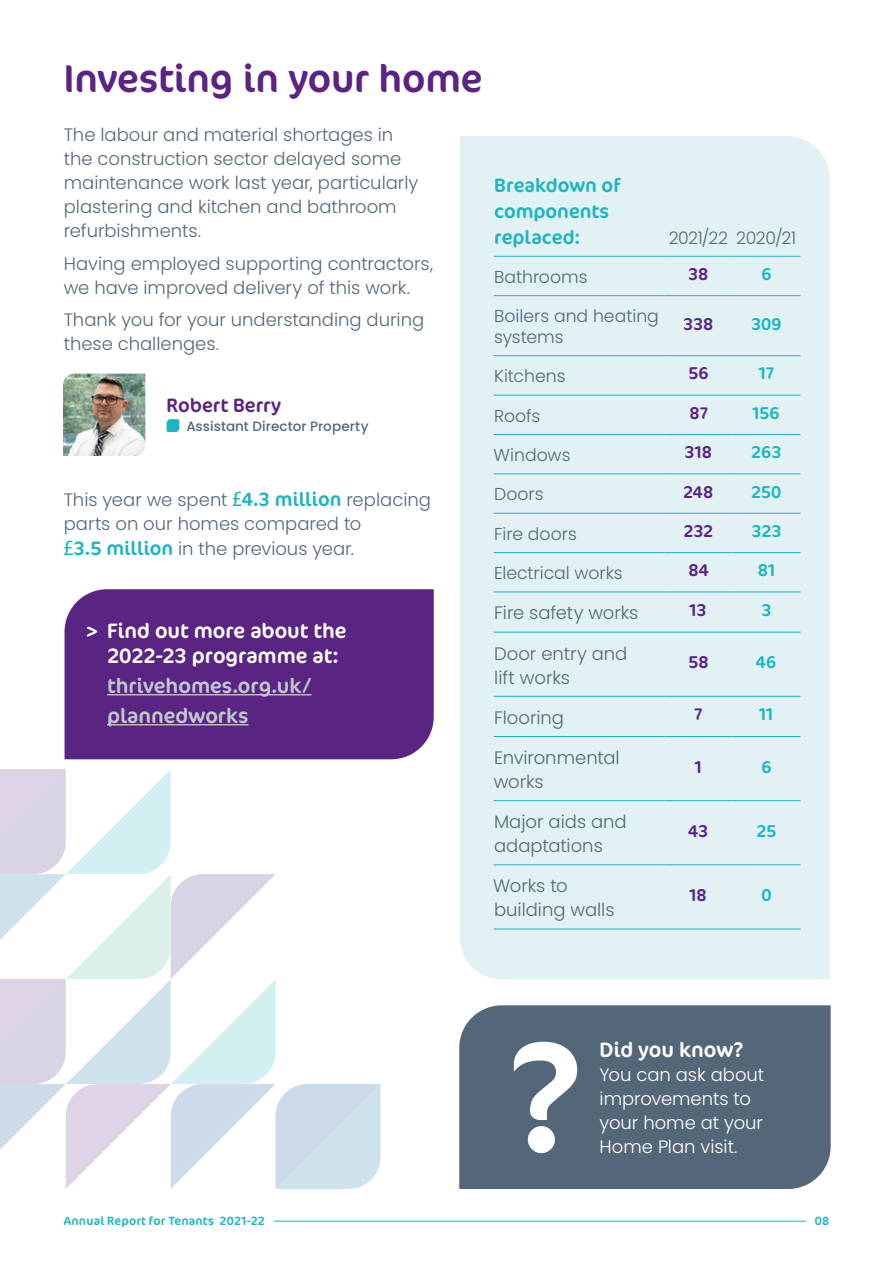
<style>
.page{position:relative;width:893px;height:1263px;background:#fff}
.page>*{position:absolute;margin:0;border:0;box-sizing:border-box;transform-origin:0 0}
.t1{font:157.35px "Cocon";color:#fff}
.t2{font:39px "Cocon";letter-spacing:-.005em;color:#5a2483}
.t3{font:21px/25.2px "Cocon";color:#fff}
.t4{font:21px/30px "Cocon";color:#c0c7cd}
.t5{font:19.5px/25.5px "Cocon";color:#1cb5c0}
.t6{font:19.5px "Cocon";color:#5a2483}
.t7{font:300 18px/24px "Poppins";color:#546779}
.t8{font:300 18px/24px "Poppins";color:#fff}
.t9{font:300 17.25px/20.7px "Poppins";color:#546779}
.t10{font:17.25px "Cocon";letter-spacing:-.005em;color:#5a2483}
.t11{font:17.25px "Cocon";letter-spacing:-.005em;color:#1cb5c0}
.t12{font:300 17.25px "Poppins";letter-spacing:-.025em;color:#546779}
.t13{font:500 13.5px "Poppins";letter-spacing:.005em;color:#546779}
.t14{font:12px "Cocon";letter-spacing:.015em;color:#1cb5c0}
.s1{font-family:"Cocon";font-weight:400;font-size:19.5px;color:#1cb5c0}
</style>
<div class="page">
<svg style="left:167px;top:419px;width:12px;height:13px"></svg>
<img style="left:63px;top:374px;width:82px;height:82px">
<div style="left:460px;top:136px;width:370px;height:843px;background:#e1f1f4"></div>
<hr style="left:494px;top:256px;width:170px;height:1px;background:#1cb5c0">
<hr style="left:664px;top:256px;width:68px;height:1px;background:#1cb5c0">
<hr style="left:732px;top:256px;width:68px;height:1px;background:#1cb5c0">
<hr style="left:494px;top:295px;width:170px;height:1px;background:#1cb5c0">
<hr style="left:664px;top:295px;width:68px;height:1px;background:#1cb5c0">
<hr style="left:732px;top:295px;width:68px;height:1px;background:#1cb5c0">
<hr style="left:494px;top:355px;width:170px;height:1px;background:#1cb5c0">
<hr style="left:664px;top:355px;width:68px;height:1px;background:#1cb5c0">
<hr style="left:732px;top:355px;width:68px;height:1px;background:#1cb5c0">
<hr style="left:494px;top:395px;width:170px;height:1px;background:#1cb5c0">
<hr style="left:664px;top:395px;width:68px;height:1px;background:#1cb5c0">
<hr style="left:732px;top:395px;width:68px;height:1px;background:#1cb5c0">
<hr style="left:494px;top:434px;width:170px;height:1px;background:#1cb5c0">
<hr style="left:664px;top:434px;width:68px;height:1px;background:#1cb5c0">
<hr style="left:732px;top:434px;width:68px;height:1px;background:#1cb5c0">
<hr style="left:494px;top:473px;width:170px;height:1px;background:#1cb5c0">
<hr style="left:664px;top:473px;width:68px;height:1px;background:#1cb5c0">
<hr style="left:732px;top:473px;width:68px;height:1px;background:#1cb5c0">
<hr style="left:494px;top:513px;width:170px;height:1px;background:#1cb5c0">
<hr style="left:664px;top:513px;width:68px;height:1px;background:#1cb5c0">
<hr style="left:732px;top:513px;width:68px;height:1px;background:#1cb5c0">
<hr style="left:494px;top:552px;width:170px;height:1px;background:#1cb5c0">
<hr style="left:664px;top:552px;width:68px;height:1px;background:#1cb5c0">
<hr style="left:732px;top:552px;width:68px;height:1px;background:#1cb5c0">
<hr style="left:494px;top:592px;width:170px;height:1px;background:#1cb5c0">
<hr style="left:664px;top:592px;width:68px;height:1px;background:#1cb5c0">
<hr style="left:732px;top:592px;width:68px;height:1px;background:#1cb5c0">
<hr style="left:494px;top:632px;width:170px;height:1px;background:#1cb5c0">
<hr style="left:664px;top:632px;width:68px;height:1px;background:#1cb5c0">
<hr style="left:732px;top:632px;width:68px;height:1px;background:#1cb5c0">
<hr style="left:494px;top:696px;width:170px;height:1px;background:#1cb5c0">
<hr style="left:664px;top:696px;width:68px;height:1px;background:#1cb5c0">
<hr style="left:732px;top:696px;width:68px;height:1px;background:#1cb5c0">
<hr style="left:494px;top:736px;width:170px;height:1px;background:#1cb5c0">
<hr style="left:664px;top:736px;width:68px;height:1px;background:#1cb5c0">
<hr style="left:732px;top:736px;width:68px;height:1px;background:#1cb5c0">
<hr style="left:494px;top:800px;width:170px;height:1px;background:#1cb5c0">
<hr style="left:664px;top:800px;width:68px;height:1px;background:#1cb5c0">
<hr style="left:732px;top:800px;width:68px;height:1px;background:#1cb5c0">
<hr style="left:494px;top:864px;width:170px;height:1px;background:#1cb5c0">
<hr style="left:664px;top:864px;width:68px;height:1px;background:#1cb5c0">
<hr style="left:732px;top:864px;width:68px;height:1px;background:#1cb5c0">
<hr style="left:494px;top:928px;width:170px;height:1px;background:#1cb5c0">
<hr style="left:664px;top:928px;width:68px;height:1px;background:#1cb5c0">
<hr style="left:732px;top:928px;width:68px;height:1px;background:#1cb5c0">
<div style="left:65px;top:589px;width:369px;height:170px;background:#5a2483"></div>
<hr style="left:107px;top:694px;width:205px;height:1px;background:#c0c7cd">
<hr style="left:107px;top:724px;width:142px;height:1px;background:#c0c7cd">
<div style="left:459px;top:1005px;width:372px;height:184px;background:#546779"></div>
<svg style="left:0;top:769px;width:381px;height:420px"></svg>
<hr style="left:274px;top:1221px;width:532px;height:1px;background:#1cb5c0">
<h2 class="t2" style="left:64px;top:42px;width:420px">Investing in your home</h2>
<p class="t7" style="left:64px;top:123px;width:356px">The labour and material shortages in the construction sector delayed some maintenance work last year, particularly plastering and kitchen and bathroom refurbishments.</p>
<p class="t7" style="left:64px;top:251px;width:371px">Having employed supporting contractors, we have improved delivery of this work.</p>
<p class="t7" style="left:64px;top:308px;width:362px">Thank you for your understanding during these challenges.</p>
<p class="t6" style="left:167px;top:388px;width:116px">Robert Berry</p>
<p class="t13" style="left:186px;top:418px;width:184px">Assistant Director Property</p>
<p class="t7" style="left:64px;top:487px;width:369px;line-height:24.8px">This year we spent <span class="s1">£4.3 million</span> replacing parts on our homes compared to<br><span class="s1">£3.5 million</span> in the previous year.</p>
<p class="t3" style="left:107px;top:617px;width:241px;text-indent:-21px">&gt; Find out more about the<br>2022-23 programme at:</p>
<p class="t4" style="left:107px;top:670px;width:206px">thrivehomes.org.uk/ plannedworks</p>
<p class="t5" style="left:494px;top:172px;width:128px">Breakdown of components replaced:</p>
<p class="t12" style="left:669px;top:227px;width:129px">2021/22 2020/21</p>
<p class="t9" style="left:494px;top:267px;width:95px">Bathrooms</p>
<p class="t10" style="left:688px;top:258px;width:22px">38</p>
<p class="t11" style="left:761px;top:258px;width:12px">6</p>
<p class="t9" style="left:494px;top:306px;width:166px">Boilers and heating systems</p>
<p class="t10" style="left:683px;top:308px;width:32px">338</p>
<p class="t11" style="left:751px;top:308px;width:32px">309</p>
<p class="t9" style="left:494px;top:366px;width:73px">Kitchens</p>
<p class="t10" style="left:688px;top:358px;width:22px">56</p>
<p class="t11" style="left:759px;top:358px;width:17px">17</p>
<p class="t9" style="left:494px;top:405px;width:48px">Roofs</p>
<p class="t10" style="left:689px;top:397px;width:20px">87</p>
<p class="t11" style="left:752px;top:397px;width:29px">156</p>
<p class="t9" style="left:494px;top:445px;width:78px">Windows</p>
<p class="t10" style="left:685px;top:436px;width:29px">318</p>
<p class="t11" style="left:751px;top:436px;width:32px">263</p>
<p class="t9" style="left:494px;top:484px;width:51px">Doors</p>
<p class="t10" style="left:683px;top:476px;width:32px">248</p>
<p class="t11" style="left:751px;top:476px;width:32px">250</p>
<p class="t9" style="left:494px;top:523px;width:84px">Fire doors</p>
<p class="t10" style="left:683px;top:515px;width:32px">232</p>
<p class="t11" style="left:751px;top:515px;width:32px">323</p>
<p class="t9" style="left:494px;top:563px;width:130px">Electrical works</p>
<p class="t10" style="left:688px;top:554px;width:22px">84</p>
<p class="t11" style="left:758px;top:554px;width:19px">81</p>
<p class="t7" style="left:494px;top:601px;width:146px">Fire safety works</p>
<p class="t10" style="left:690px;top:594px;width:19px">13</p>
<p class="t11" style="left:761px;top:594px;width:12px">3</p>
<p class="t7" style="left:494px;top:641px;width:135px">Door entry and lift works</p>
<p class="t10" style="left:688px;top:646px;width:22px">58</p>
<p class="t11" style="left:756px;top:646px;width:22px">46</p>
<p class="t7" style="left:494px;top:705px;width:72px">Flooring</p>
<p class="t10" style="left:694px;top:698px;width:10px">7</p>
<p class="t11" style="left:759px;top:698px;width:16px">11</p>
<p class="t7" style="left:494px;top:746px;width:127px">Environmental works</p>
<p class="t10" style="left:695px;top:751px;width:9px">1</p>
<p class="t11" style="left:761px;top:751px;width:12px">6</p>
<p class="t7" style="left:494px;top:810px;width:134px">Major aids and adaptations</p>
<p class="t10" style="left:688px;top:815px;width:22px">43</p>
<p class="t11" style="left:756px;top:815px;width:22px">25</p>
<p class="t7" style="left:493px;top:874px;width:123px">Works to building walls</p>
<p class="t10" style="left:689px;top:879px;width:19px">18</p>
<p class="t11" style="left:761px;top:879px;width:12px">0</p>
<h1 class="t1" style="left:508px;top:954px;width:76px">?</h1>
<p class="t3" style="left:600px;top:1036px;width:145px">Did you know?</p>
<p class="t8" style="left:600px;top:1063px;width:166px">You can ask about improvements to your home at your</p>
<p class="t8" style="left:600px;top:1135px;width:139px">Home Plan visit.</p>
<p class="t14" style="left:64px;top:1209px;width:203px">Annual Report for Tenants 2021-22</p>
<p class="t14" style="left:815px;top:1209px;width:16px">08</p>
</div>
